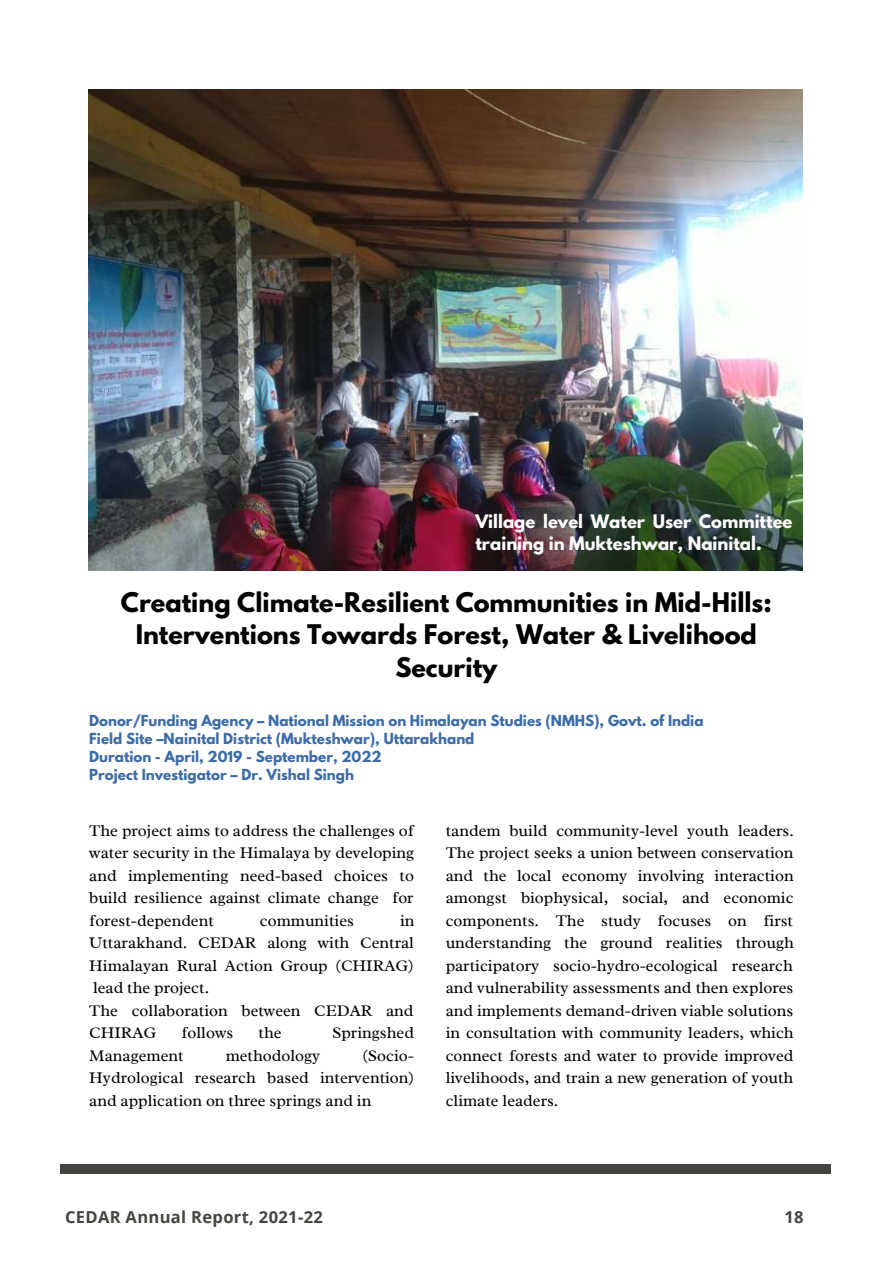
<style>
.page{position:relative;width:893px;height:1264px;background:#fff}
.page>*{position:absolute;margin:0;border:0;box-sizing:border-box;transform-origin:0 0}
.t1{font:700 24px/32.5px "League Spartan";color:#000;text-align:center}
.t2{font:16.5px/22.5px "Radley";color:#000;text-align:justify}
.t3{font:700 16.5px/22.5px "League Spartan";color:#fff}
.t4{font:700 16.5px "Open Sans";letter-spacing:.02em;color:#444440}
.t5{font:700 13.5px/18px "League Spartan";color:#3c6ca8}
</style>
<div class="page">
<div style="left:60px;top:1163px;width:770px;height:9px;background:#444440"></div>
<img style="left:89px;top:89px;width:713px;height:481px">
<p class="t3" style="left:475px;top:512px;width:318px">Village level Water User Committee training in Mukteshwar, Nainital.</p>
<h1 class="t1" style="left:121px;top:588px;width:652px">Creating Climate-Resilient Communities in Mid-Hills:<br>Interventions Towards Forest, Water &amp; Livelihood<br>Security</h1>
<p class="t5" style="left:89px;top:713px;width:615px">Donor/Funding Agency – National Mission on Himalayan Studies (NMHS), Govt. of India Field Site –Nainital District (Mukteshwar), Uttarakhand<br>Duration - April, 2019 - September, 2022<br>Project Investigator – Dr. Vishal Singh</p>
<p class="t2" style="left:89px;top:819px;width:326px">The project aims to address the challenges of water security in the Himalaya by developing and implementing need-based choices to build resilience against climate change for forest-dependent</p>
<p class="t2" style="left:89px;top:909px;width:327px;text-align:left;text-indent:311px">in<br>Uttarakhand. CEDAR along with Central<br>Himalayan Rural Action Group (CHIRAG) lead the project.<br>The collaboration between CEDAR and<br>CHIRAG</p>
<p class="t2" style="left:260px;top:909px;width:95px">communities</p>
<p class="t2" style="left:181px;top:1021px;width:53px">follows</p>
<p class="t2" style="left:258px;top:1021px;width:25px">the</p>
<p class="t2" style="left:332px;top:1021px;width:83px">Springshed</p>
<p class="t2" style="left:89px;top:1043px;width:96px">Management</p>
<p class="t2" style="left:226px;top:1043px;width:96px">methodology</p>
<p class="t2" style="left:89px;top:1043px;width:326px;text-indent:273px">(Socio-Hydrological research based intervention) and application on three springs and in</p>
<p class="t2" style="left:445px;top:819px;width:350px">tandem build community-level youth leaders.<br>The project seeks a union between conservation and the local economy involving interaction amongst biophysical, social, and economic components. The study focuses on first understanding the ground realities through participatory socio-hydro-ecological research and vulnerability assessments and then explores and implements demand-driven viable solutions in consultation with community leaders, which connect forests and water to provide improved livelihoods, and train a new generation of youth climate leaders.</p>
<p class="t4" style="left:65px;top:1204px;width:259px">CEDAR Annual Report, 2021-22</p>
<p class="t4" style="left:784px;top:1204px;width:20px">18</p>
</div>
